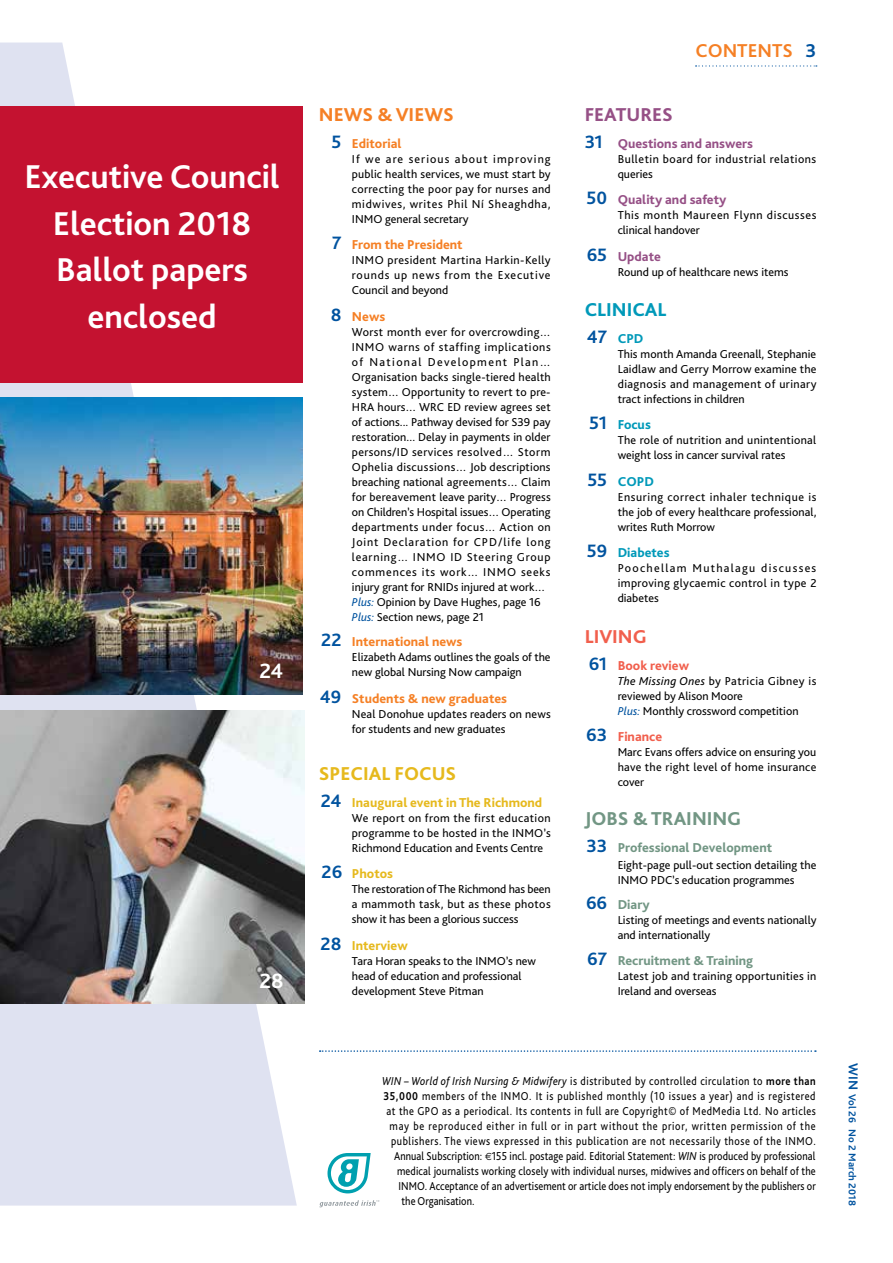
<style>
.page{position:relative;width:893px;height:1263px;background:#fff}
.page>*{position:absolute;margin:0;border:0;box-sizing:border-box;transform-origin:0 0}
.t1{font:700 34.5px/46.5px "Bliss Pro";color:#fff;text-align:center}
.t2{font:700 21.75px "Bliss Pro";color:#fff}
.t3{font:800 19.5px "Bliss Pro";color:#729684}
.t4{font:800 19.5px "Bliss Pro";color:#e6b91d}
.t5{font:800 19.5px "Bliss Pro";color:#f58025}
.t6{font:700 19.5px "Bliss Pro";color:#f58025}
.t7{font:800 19.5px "Bliss Pro";color:#965086}
.t8{font:800 19.5px "Bliss Pro";color:#0099b9}
.t9{font:800 19.5px "Bliss Pro";color:#f15f4d}
.t10{font:800 13.5px "Bliss Pro";color:#f58025}
.t11{font:800 13.5px "Bliss Pro";color:#729684}
.t12{font:800 13.5px "Bliss Pro";color:#e6b91d}
.t13{font:800 13.5px "Bliss Pro";color:#965086}
.t14{font:800 13.5px "Bliss Pro";color:#0099b9}
.t15{font:800 13.5px "Bliss Pro";color:#f15f4d}
.t16{font:12px/15px "Bliss Pro";letter-spacing:.01em;color:#000}
.t17{font:12px "Bliss Pro";letter-spacing:.01em;color:#000;scale:.86 1}
.t18{font:12px "Bliss Pro";letter-spacing:.05em;color:#000;scale:.86 1}
.t19{font:12px "Bliss Pro";letter-spacing:.055em;color:#000;scale:.86 1}
.t20{font:12px "Bliss Pro";letter-spacing:.06em;color:#000;scale:.86 1}
.t21{font:12px "Bliss Pro";letter-spacing:.07em;color:#000;scale:.86 1}
.t22{font:12px/15px "Bliss Pro";letter-spacing:.05em;color:#000}
.t23{font:12px/15px "Bliss Pro";letter-spacing:.04em;color:#000}
.t24{font:700 10.5px "Bliss Pro";color:#00539f}
.s1{font-weight:700;font-size:18.75px;color:#00539f}
.s2{font-style:italic;color:#00539f}
.s3{color:#00539f}
.s4{font-style:italic}
.s5{font-weight:700}
.s6{font-family:"Euro Sans";font-size:10.5px}
.s7{font-size:13.5px}
</style>
<div class="page">
<svg style="left:0;top:43px;width:297px;height:1162px;fill:#dfe2f1"></svg>
<div style="left:0;top:106px;width:303px;height:277px;background:#c41230"></div>
<img style="left:0;top:398px;width:303px;height:296px">
<svg style="left:327px;top:1153px;width:44px;height:40px"></svg>
<svg style="left:319px;top:1200px;width:60px;height:7px"></svg>
<img style="left:0;top:711px;width:304px;height:293px">
<svg style="left:320px;top:1050px;width:496px;height:2px"></svg>
<svg style="left:696px;top:65px;width:121px;height:2px"></svg>
<h1 class="t1" style="left:24px;top:152px;width:257px">Executive Council<br>Election 2018<br>Ballot papers enclosed</h1>
<h2 class="t2" style="left:259px;top:657px;width:25px">24</h2>
<h2 class="t2" style="left:259px;top:967px;width:26px">28</h2>
<h3 class="t5" style="left:319px;top:103px;width:136px">News &amp; views</h3>
<p class="t10" style="left:331px;top:135px;width:72px"><span class="s1">5</span> Editorial</p>
<p class="t16" style="left:352px;top:151px;width:200px;text-align:justify">If we are serious about improving public health services, we must start by correcting the poor pay for nurses and midwives, writes Phil Ní Sheaghdha, INMO general secretary</p>
<p class="t10" style="left:332px;top:236px;width:132px"><span class="s1">7</span> From the President</p>
<p class="t16" style="left:352px;top:252px;width:200px;text-align:justify">INMO president Martina Harkin-Kelly rounds up news from the Executive Council and beyond</p>
<p class="t10" style="left:331px;top:308px;width:56px"><span class="s1">8</span> News</p>
<p class="t16" style="left:352px;top:324px;width:200px">Worst month ever for overcrowding… INMO warns of staffing implications of National Development Plan… Organisation backs single-tiered health system… Opportunity to revert to pre-HRA hours… WRC ED review agrees set of actions... Pathway devised for S39 pay restoration... Delay in payments in older persons/ID services resolved… Storm Ophelia discussions… Job descriptions breaching national agreements… Claim for bereavement leave parity… Progress on Children’s Hospital issues… Operating departments under focus… Action on Joint Declaration for CPD/life long learning… INMO ID Steering Group commences its work… INMO seeks injury grant for RNIDs injured at work… <span class="s2">Plus:</span> Opinion by Dave Hughes, page 16<br><span class="s2">Plus:</span> Section news, page 21</p>
<p class="t10" style="left:321px;top:633px;width:143px"><span class="s1">22</span> International news</p>
<p class="t16" style="left:352px;top:649px;width:200px">Elizabeth Adams outlines the goals of the new global Nursing Now campaign</p>
<p class="t10" style="left:320px;top:690px;width:189px"><span class="s1">49</span> Students &amp; new graduates</p>
<p class="t16" style="left:352px;top:706px;width:200px">Neal Donohue updates readers on news for students and new graduates</p>
<h3 class="t4" style="left:319px;top:762px;width:139px">Special focus</h3>
<p class="t12" style="left:321px;top:794px;width:223px"><span class="s1">24</span> Inaugural event in The Richmond</p>
<p class="t16" style="left:352px;top:810px;width:200px;text-align:justify">We report on from the first education programme to be hosted in the INMO’s Richmond Education and Events Centre</p>
<p class="t12" style="left:322px;top:865px;width:73px"><span class="s1">26</span> Photos</p>
<p class="t16" style="left:352px;top:882px;width:200px;text-align:justify">The restoration of The Richmond has been a mammoth task, but as these photos show it has been a glorious success</p>
<p class="t12" style="left:321px;top:937px;width:89px"><span class="s1">28</span> Interview</p>
<p class="t16" style="left:352px;top:953px;width:186px">Tara Horan speaks to the INMO’s new head of education and professional development Steve Pitman</p>
<h3 class="t6" style="left:695px;top:39px;width:122px">CONTENTS <span class="s3">3</span></h3>
<h3 class="t7" style="left:585px;top:103px;width:90px">Features</h3>
<p class="t13" style="left:585px;top:135px;width:170px"><span class="s1">31</span> Questions and answers</p>
<p class="t23" style="left:618px;top:151px;width:200px">Bulletin board for industrial relations queries</p>
<p class="t13" style="left:587px;top:191px;width:141px"><span class="s1">50</span> Quality and safety</p>
<p class="t22" style="left:618px;top:207px;width:200px">This month Maureen Flynn discusses clinical handover</p>
<p class="t13" style="left:587px;top:248px;width:76px"><span class="s1">65</span> Update</p>
<p class="t16" style="left:618px;top:264px;width:172px">Round up of healthcare news items</p>
<h3 class="t8" style="left:585px;top:298px;width:83px">Clin ical</h3>
<p class="t14" style="left:587px;top:330px;width:58px"><span class="s1">47</span> CPD</p>
<p class="t16" style="left:618px;top:346px;width:200px;text-align:justify">This month Amanda Greenall, Stephanie Laidlaw and Gerry Morrow examine the diagnosis and management of urinary tract infections in children</p>
<p class="t14" style="left:589px;top:417px;width:63px"><span class="s1">51</span> Focus</p>
<p class="t16" style="left:618px;top:433px;width:200px">The role of nutrition and unintentional weight loss in cancer survival rates</p>
<p class="t14" style="left:587px;top:473px;width:68px"><span class="s1">55</span> COPD</p>
<p class="t16" style="left:618px;top:489px;width:200px;text-align:justify">Ensuring correct inhaler technique is the job of every healthcare professional, writes Ruth Morrow</p>
<p class="t14" style="left:587px;top:545px;width:84px"><span class="s1">59</span> Diabetes</p>
<p class="t16" style="left:618px;top:561px;width:200px;text-align:justify">Poochellam Muthalagu discusses improving glycaemic control in type 2 diabetes</p>
<h3 class="t9" style="left:585px;top:625px;width:9px">LIVI</h3>
<h3 class="t9" style="left:618px;top:625px;width:30px">NG</h3>
<p class="t15" style="left:589px;top:657px;width:102px"><span class="s1">61</span> Book review</p>
<p class="t16" style="left:618px;top:673px;width:200px"><span class="s4">The Missing Ones</span> by Patricia Gibney is reviewed by Alison Moore<br><span class="s2">Plus:</span> Monthly crossword competition</p>
<p class="t15" style="left:586px;top:728px;width:77px"><span class="s1">63</span> Finance</p>
<p class="t16" style="left:618px;top:744px;width:200px;text-align:justify">Marc Evans offers advice on ensuring you have the right level of home insurance cover</p>
<h3 class="t3" style="left:585px;top:807px;width:142px">Jobs &amp; Training</h3>
<p class="t11" style="left:586px;top:839px;width:187px"><span class="s1">33</span> Professional Development</p>
<p class="t16" style="left:618px;top:857px;width:200px">Eight-page pull-out section detailing the<br>INMO PDC’s education programmes</p>
<p class="t11" style="left:586px;top:896px;width:65px"><span class="s1">66</span> Diary</p>
<p class="t16" style="left:618px;top:912px;width:200px">Listing of meetings and events nationally and internationally</p>
<p class="t11" style="left:587px;top:952px;width:167px"><span class="s1">67</span> Recruitment &amp; Training</p>
<p class="t16" style="left:618px;top:968px;width:200px">Latest job and training opportunities in<br>Ireland and overseas</p>
<p class="t18" style="left:382px;top:1073px;width:506px"><span class="s4">WIN – World of Irish Nursing &amp; Midwifery</span> is distributed by controlled circulation to <span class="s5">more than</span></p>
<p class="t20" style="left:384px;top:1088px;width:504px"><span class="s5">35,000</span> members of the INMO. It is published monthly (10 issues a year) and is registered</p>
<p class="t18" style="left:387px;top:1103px;width:501px">at the GPO as a periodical. Its contents in full are Copyright© of MedMedia Ltd. No articles</p>
<p class="t21" style="left:390px;top:1118px;width:497px">may be reproduced either in full or in part without the prior, written permission of the</p>
<p class="t19" style="left:391px;top:1133px;width:495px">publishers. The views expressed in this publication are not necessarily those of the INMO.</p>
<p class="t17" style="left:394px;top:1148px;width:491px">Annual Subscription: <span class="s6">e</span>155 incl. postage paid. Editorial Statement: <span class="s4">WIN</span> is produced by professional</p>
<p class="t17" style="left:397px;top:1163px;width:488px">medical journalists working closely with individual nurses, midwives and officers on behalf of the</p>
<p class="t17" style="left:399px;top:1178px;width:487px">INMO. Acceptance of an advertisement or article does not imply endorsement by the publishers or</p>
<p class="t17" style="left:402px;top:1193px;width:86px">the Organisation.</p>
<p class="t24" style="left:859px;top:1063px;width:144px;rotate:90deg"><span class="s7">WIN</span> Vol 26 No 2 March 2018</p>
</div>
